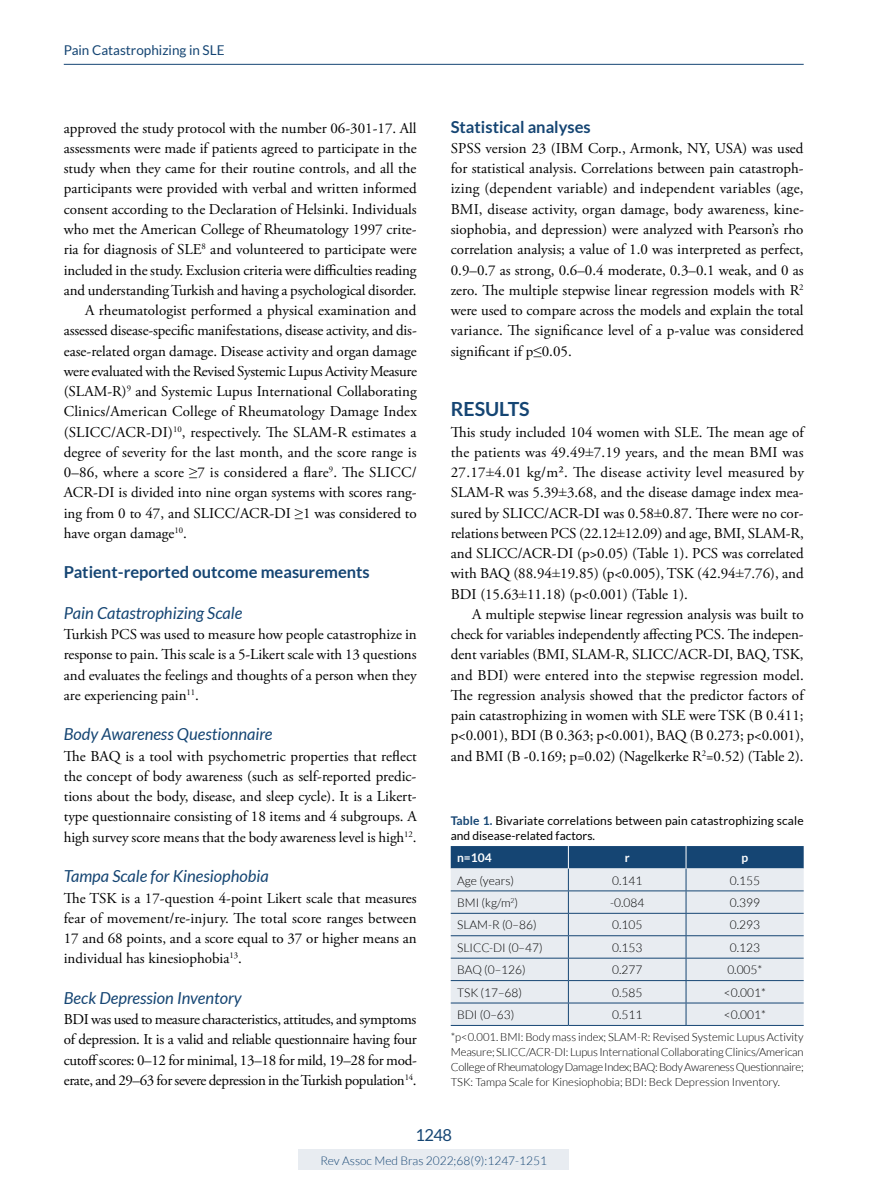
<style>
.page{position:relative;width:893px;height:1191px;background:#fff}
.page>*{position:absolute;margin:0;border:0;box-sizing:border-box;transform-origin:0 0}
.t1{font:700 19.5px "Lato";color:#154573}
.t2{font:italic 16.5px "Lato";color:#154573}
.t3{font:700 16.5px "Lato";color:#154573}
.t4{font:16.5px "Lato";color:#154573}
.t5{font:15px/20.2px "Adobe Garamond Pro";color:#000;text-align:justify}
.t6{font:15px "Adobe Garamond Pro";letter-spacing:-.02em;color:#000}
.t7{font:13.5px "Lato";color:#154573}
.t8{font:300 12px "Lato";color:#000}
.t9{font:12px/14.4px "Lato";letter-spacing:.01em;color:#000}
.t10{font:300 12px "Lato";color:#154573}
.t11{font:700 12px "Lato";color:#fff}
.t12{font:300 11.25px/15px "Lato";color:#000;text-align:justify}
.s1{font-family:"Times New Roman"}
.s2{font-weight:700;color:#154573}
</style>
<div class="page">
<hr style="left:64px;top:64px;width:740px;height:1px;background:#154573">
<div style="left:299px;top:1149px;width:270px;height:21px;background:#e8ecf1"></div>
<hr style="left:451px;top:1025px;width:117px;height:1px;background:#154573">
<hr style="left:568px;top:1025px;width:118px;height:1px;background:#154573">
<hr style="left:686px;top:1025px;width:118px;height:1px;background:#154573">
<svg style="left:451px;top:846px;width:353px;height:179px;background:#c5d1dc"></svg>
<p class="t7" style="left:64px;top:43px;width:162px">Pain Catastrophizing in SLE</p>
<p class="t5" style="left:64px;top:118px;width:354px">approved the study protocol with the number 06-301-17. All</p>
<p class="t5" style="left:64px;top:139px;width:354px">assessments were made if patients agreed to participate in the</p>
<p class="t5" style="left:64px;top:159px;width:354px">study when they came for their routine controls, and all the</p>
<p class="t5" style="left:64px;top:179px;width:354px">participants were provided with verbal and written informed</p>
<p class="t5" style="left:64px;top:199px;width:354px">consent according to the Declaration of Helsinki. Individuals</p>
<p class="t5" style="left:64px;top:220px;width:354px">who met the American College of Rheumatology 1997 crite-</p>
<p class="t5" style="left:64px;top:240px;width:354px">ria for diagnosis of SLE<sup>8</sup> and volunteered to participate were</p>
<p class="t5" style="left:64px;top:260px;width:354px">included in the study. Exclusion criteria were difficulties reading</p>
<p class="t5" style="left:64px;top:280px;width:354px">and understanding Turkish and having a psychological disorder.</p>
<p class="t5" style="left:85px;top:301px;width:333px">A rheumatologist performed a physical examination and</p>
<p class="t5" style="left:64px;top:321px;width:354px">assessed disease-specific manifestations, disease activity, and dis-</p>
<p class="t5" style="left:64px;top:341px;width:354px">ease-related organ damage. Disease activity and organ damage</p>
<p class="t6" style="left:64px;top:362px;width:355px">were evaluated with the Revised Systemic Lupus Activity Measure</p>
<p class="t5" style="left:64px;top:382px;width:354px">(SLAM-R)<sup>9</sup> and Systemic Lupus International Collaborating</p>
<p class="t5" style="left:64px;top:402px;width:355px">Clinics/American College of Rheumatology Damage Index</p>
<p class="t5" style="left:64px;top:422px;width:354px">(SLICC/ACR-DI)<sup>10</sup>, respectively. The SLAM-R estimates a</p>
<p class="t5" style="left:64px;top:442px;width:354px">degree of severity for the last month, and the score range is</p>
<p class="t5" style="left:64px;top:463px;width:354px">0–86, where a score <span class="s1">≥</span>7 is considered a flare<sup>9</sup>. The SLICC/</p>
<p class="t5" style="left:64px;top:483px;width:354px">ACR-DI is divided into nine organ systems with scores rang-</p>
<p class="t5" style="left:64px;top:503px;width:354px">ing from 0 to 47, and SLICC/ACR-DI <span class="s1">≥</span>1 was considered to</p>
<p class="t5" style="left:64px;top:523px;width:125px">have organ damage<sup>10</sup>.</p>
<p class="t3" style="left:64px;top:563px;width:308px">Patient-reported outcome measurements</p>
<p class="t2" style="left:64px;top:604px;width:180px">Pain Catastrophizing Scale</p>
<p class="t5" style="left:64px;top:625px;width:354px">Turkish PCS was used to measure how people catastrophize in response to pain. This scale is a 5-Likert scale with 13 questions and evaluates the feelings and thoughts of a person when they are experiencing pain<sup>11</sup>.</p>
<p class="t2" style="left:64px;top:725px;width:210px">Body Awareness Questionnaire</p>
<p class="t5" style="left:64px;top:746px;width:354px">The BAQ is a tool with psychometric properties that reflect the concept of body awareness (such as self-reported predic&shy;tions about the body, disease, and sleep cycle). It is a Likert&shy;type questionnaire consisting of 18 items and 4 subgroups. A high survey score means that the body awareness level is high<sup>12</sup>.</p>
<p class="t2" style="left:64px;top:867px;width:206px">Tampa Scale for Kinesiophobia</p>
<p class="t5" style="left:64px;top:888px;width:354px">The TSK is a 17-question 4-point Likert scale that measures fear of movement/re-injury. The total score ranges between 17 and 68 points, and a score equal to 37 or higher means an individual has kinesiophobia<sup>13</sup>.</p>
<p class="t2" style="left:64px;top:988px;width:179px">Beck Depression Inventory</p>
<p class="t5" style="left:64px;top:1009px;width:354px">BDI was used to measure characteristics, attitudes, and symptoms of depression. It is a valid and reliable questionnaire having four cutoff scores: 0–12 for minimal, 13–18 for mild, 19–28 for mod&shy;erate, and 29–63 for severe depression in the Turkish population<sup>14</sup>.</p>
<p class="t3" style="left:451px;top:117px;width:142px">Statistical analyses</p>
<p class="t5" style="left:451px;top:139px;width:355px">SPSS version 23 (IBM Corp., Armonk, NY, USA) was used for statistical analysis. Correlations between pain catastroph&shy;izing (dependent variable) and independent variables (age, BMI, disease activity, organ damage, body awareness, kine&shy;siophobia, and depression) were analyzed with Pearson’s rho correlation analysis; a value of 1.0 was interpreted as perfect, 0.9–0.7 as strong, 0.6–0.4 moderate, 0.3–0.1 weak, and 0 as zero. The multiple stepwise linear regression models with R<sup>2 </sup>were used to compare across the models and explain the total variance. The significance level of a p-value was considered significant if p<span class="s1">≤</span>0.05.</p>
<h1 class="t1" style="left:451px;top:398px;width:81px">RESULTS</h1>
<p class="t5" style="left:451px;top:422px;width:355px">This study included 104 women with SLE. The mean age of the patients was 49.49<span class="s1">±</span>7.19 years, and the mean BMI was 27.17<span class="s1">±</span>4.01 kg/m². The disease activity level measured by SLAM-R was 5.39<span class="s1">±</span>3.68, and the disease damage index mea&shy;sured by SLICC/ACR-DI was 0.58<span class="s1">±</span>0.87. There were no cor&shy;relations between PCS (22.12<span class="s1">±</span>12.09) and age, BMI, SLAM-R, and SLICC/ACR-DI (p&gt;0.05) (Table 1). PCS was correlated with BAQ (88.94<span class="s1">±</span>19.85) (p&lt;0.005), TSK (42.94<span class="s1">±</span>7.76), and BDI (15.63<span class="s1">±</span>11.18) (p&lt;0.001) (Table 1).</p>
<p class="t5" style="left:451px;top:604px;width:355px;text-indent:21px">A multiple stepwise linear regression analysis was built to check for variables independently affecting PCS. The indepen&shy;dent variables (BMI, SLAM-R, SLICC/ACR-DI, BAQ, TSK, and BDI) were entered into the stepwise regression model.<br>The regression analysis showed that the predictor factors of pain catastrophizing in women with SLE were TSK (B 0.411; p&lt;0.001), BDI (B 0.363; p&lt;0.001), BAQ (B 0.273; p&lt;0.001), and BMI (B -0.169; p=0.02) (Nagelkerke R<sup>2</sup>=0.52) (Table 2).</p>
<p class="t9" style="left:451px;top:813px;width:354px"><span class="s2">Table 1.</span> Bivariate correlations between pain catastrophizing scale and disease-related factors.</p>
<p class="t11" style="left:457px;top:851px;width:36px">n=104</p>
<p class="t11" style="left:625px;top:851px;width:6px">r</p>
<p class="t11" style="left:741px;top:851px;width:8px">p</p>
<p class="t8" style="left:457px;top:873px;width:59px">Age (years)</p>
<p class="t8" style="left:612px;top:873px;width:32px">0.141</p>
<p class="t8" style="left:730px;top:873px;width:32px">0.155</p>
<p class="t8" style="left:457px;top:896px;width:63px">BMI (kg/m<sup>2</sup>)</p>
<p class="t8" style="left:610px;top:896px;width:36px">-0.084</p>
<p class="t8" style="left:730px;top:896px;width:32px">0.399</p>
<p class="t8" style="left:457px;top:918px;width:81px">SLAM-R (0–86)</p>
<p class="t8" style="left:612px;top:918px;width:32px">0.105</p>
<p class="t8" style="left:730px;top:918px;width:32px">0.293</p>
<p class="t8" style="left:457px;top:941px;width:87px">SLICC-DI (0–47)</p>
<p class="t8" style="left:612px;top:941px;width:32px">0.153</p>
<p class="t8" style="left:730px;top:941px;width:32px">0.123</p>
<p class="t8" style="left:457px;top:963px;width:70px">BAQ (0–126)</p>
<p class="t8" style="left:612px;top:963px;width:32px">0.277</p>
<p class="t8" style="left:727px;top:963px;width:37px">0.005*</p>
<p class="t8" style="left:457px;top:986px;width:67px">TSK (17–68)</p>
<p class="t8" style="left:612px;top:986px;width:32px">0.585</p>
<p class="t8" style="left:724px;top:986px;width:43px">&lt;0.001*</p>
<p class="t8" style="left:457px;top:1008px;width:59px">BDI (0–63)</p>
<p class="t8" style="left:612px;top:1008px;width:32px">0.511</p>
<p class="t8" style="left:724px;top:1008px;width:43px">&lt;0.001*</p>
<p class="t12" style="left:451px;top:1029px;width:354px">*p&lt;0.001. BMI: Body mass index; SLAM-R: Revised Systemic Lupus Activity Measure; SLICC/ACR-DI: Lupus International Collaborating Clinics/American College of Rheumatology Damage Index; BAQ: Body Awareness Questionnaire; TSK: Tampa Scale for Kinesiophobia; BDI: Beck Depression Inventory.</p>
<p class="t4" style="left:415px;top:1126px;width:38px">1248</p>
<p class="t10" style="left:320px;top:1154px;width:228px">Rev Assoc Med Bras 2022;68(9):1247-1251</p>
</div>
